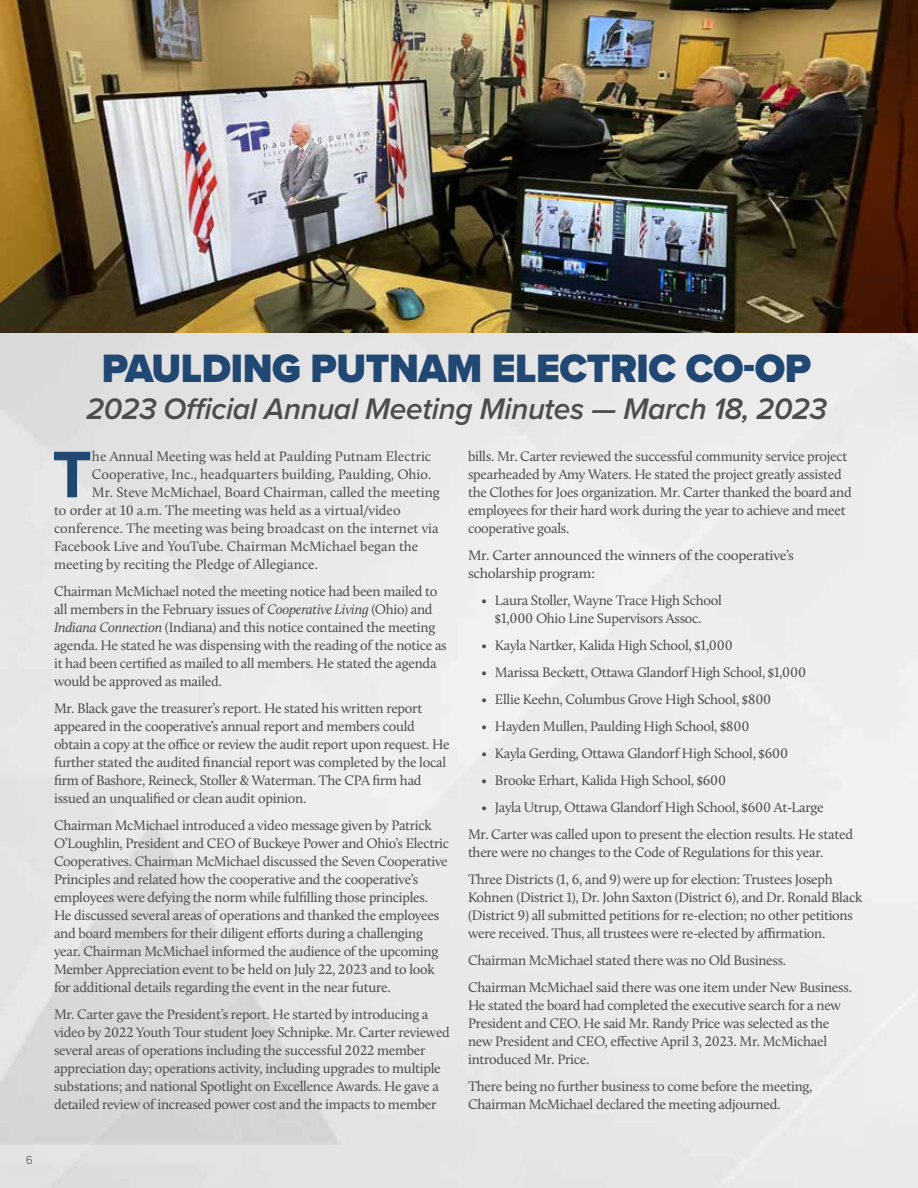
<style>
.page{position:relative;width:918px;height:1188px;background:#fff}
.page>*{position:absolute;margin:0;border:0;box-sizing:border-box;transform-origin:0 0}
.t1{font:700 68.25px "Proxima Nova";color:#214773}
.t2{font:900 41.1px "Proxima Nova";letter-spacing:-.01em;color:#214773}
.t3{font:italic 600 30.75px "Proxima Nova";letter-spacing:-.01em;color:#4d4d4f}
.t4{font:14.25px/18px "Calluna";letter-spacing:-.02em;color:#4d4d4f}
.t5{font:14.25px "Calluna";color:#4d4d4f}
.t6{font:14.25px/18px "Calluna";letter-spacing:-.02em;color:#4d4d4f;scale:1.05 1}
.t7{font:300 12px "Proxima Nova";color:#4d4d4f}
.s1{font-style:italic}
</style>
<div class="page">
<div style="left:855px;top:333px;width:63px;height:90px;background:#eaeaea"></div>
<img style="left:0;top:0;width:918px;height:333px">
<p class="t7" style="left:26px;top:1151px;width:9px">6</p>
<h2 class="t2" style="left:102px;top:337px;width:711px">PAULDING PUTNAM ELECTRIC CO-OP</h2>
<h3 class="t3" style="left:86px;top:386px;width:742px">2023 Official Annual Meeting Minutes — March 18, 2023</h3>
<h1 class="t1" style="left:52px;top:424px;width:41px">T</h1>
<p class="t5" style="left:92px;top:448px;width:341px">he Annual Meeting was held at Paulding Putnam Electric</p>
<p class="t5" style="left:92px;top:466px;width:341px">Cooperative, Inc., headquarters building, Paulding, Ohio.</p>
<p class="t5" style="left:92px;top:484px;width:349px">Mr. Steve McMichael, Board Chairman, called the meeting</p>
<p class="t5" style="left:54px;top:502px;width:348px">to order at 10 a.m. The meeting was held as a virtual/video</p>
<p class="t5" style="left:54px;top:520px;width:386px">conference. The meeting was being broadcast on the internet via</p>
<p class="t5" style="left:54px;top:538px;width:366px">Facebook Live and YouTube. Chairman McMichael began the</p>
<p class="t5" style="left:54px;top:556px;width:266px">meeting by reciting the Pledge of Allegiance.</p>
<p class="t4" style="left:54px;top:582px;width:394px">Chairman McMichael noted the meeting notice had been mailed to all members in the February issues of <span class="s1">Cooperative Living</span> (Ohio) and <span class="s1">Indiana Connection</span> (Indiana) and this notice contained the meeting agenda. He stated he was dispensing with the reading of the notice as it had been certified as mailed to all members. He stated the agenda would be approved as mailed.</p>
<p class="t4" style="left:54px;top:699px;width:397px">Mr. Black gave the treasurer’s report. He stated his written report appeared in the cooperative’s annual report and members could obtain a copy at the office or review the audit report upon request. He further stated the audited financial report was completed by the local firm of Bashore, Reineck, Stoller &amp; Waterman. The CPA firm had issued an unqualified or clean audit opinion.</p>
<p class="t4" style="left:54px;top:816px;width:397px">Chairman McMichael introduced a video message given by Patrick O’Loughlin, President and CEO of Buckeye Power and Ohio’s Electric Cooperatives. Chairman McMichael discussed the Seven Cooperative Principles and related how the cooperative and the cooperative’s employees were defying the norm while fulfilling those principles.<br>He discussed several areas of operations and thanked the employees and board members for their diligent efforts during a challenging year. Chairman McMichael informed the audience of the upcoming Member Appreciation event to be held on July 22, 2023 and to look for additional details regarding the event in the near future.</p>
<p class="t4" style="left:54px;top:1005px;width:398px">Mr. Carter gave the President’s report. He started by introducing a video by 2022 Youth Tour student Joey Schnipke. Mr. Carter reviewed several areas of operations including the successful 2022 member appreciation day; operations activity, including upgrades to multiple substations; and national Spotlight on Excellence Awards. He gave a detailed review of increased power cost and the impacts to member</p>
<p class="t4" style="left:468px;top:447px;width:385px">bills. Mr. Carter reviewed the successful community service project spearheaded by Amy Waters. He stated the project greatly assisted the Clothes for Joes organization. Mr. Carter thanked the board and employees for their hard work during the year to achieve and meet cooperative goals.</p>
<p class="t6" style="left:468px;top:546px;width:312px">Mr. Carter announced the winners of the cooperative’s scholarship program:</p>
<p class="t4" style="left:482px;top:591px;width:242px;text-align:center">• Laura Stoller, Wayne Trace High School $1,000 Ohio Line Supervisors Assoc.</p>
<p class="t4" style="left:482px;top:636px;width:253px">• Kayla Nartker, Kalida High School, $1,000</p>
<p class="t4" style="left:482px;top:663px;width:326px">• Marissa Beckett, Ottawa Glandorf High School, $1,000</p>
<p class="t4" style="left:482px;top:690px;width:291px">• Ellie Keehn, Columbus Grove High School, $800</p>
<p class="t4" style="left:482px;top:717px;width:270px">• Hayden Mullen, Paulding High School, $800</p>
<p class="t4" style="left:482px;top:744px;width:308px">• Kayla Gerding, Ottawa Glandorf High School, $600</p>
<p class="t4" style="left:482px;top:771px;width:246px">• Brooke Erhart, Kalida High School, $600</p>
<p class="t4" style="left:468px;top:794px;width:387px;line-height:27px;text-indent:13px">• Jayla Utrup, Ottawa Glandorf High School, $600 At-Large<br>Mr. Carter was called upon to present the election results. He stated</p>
<p class="t4" style="left:468px;top:839px;width:366px;line-height:27px">there were no changes to the Code of Regulations for this year.<br>Three Districts (1, 6, and 9) were up for election: Trustees Joseph</p>
<p class="t4" style="left:468px;top:888px;width:396px">Kohnen (District 1), Dr. John Saxton (District 6), and Dr. Ronald Black (District 9) all submitted petitions for re-election; no other petitions were received. Thus, all trustees were re-elected by affirmation.</p>
<p class="t4" style="left:468px;top:947px;width:386px;line-height:27px">Chairman McMichael stated there was no Old Business.<br>Chairman McMichael said there was one item under New Business.</p>
<p class="t4" style="left:468px;top:996px;width:375px">He stated the board had completed the executive search for a new President and CEO. He said Mr. Randy Price was selected as the new President and CEO, effective April 3, 2023. Mr. McMichael introduced Mr. Price.</p>
<p class="t4" style="left:468px;top:1077px;width:346px">There being no further business to come before the meeting,<br>Chairman McMichael declared the meeting adjourned.</p>
</div>
